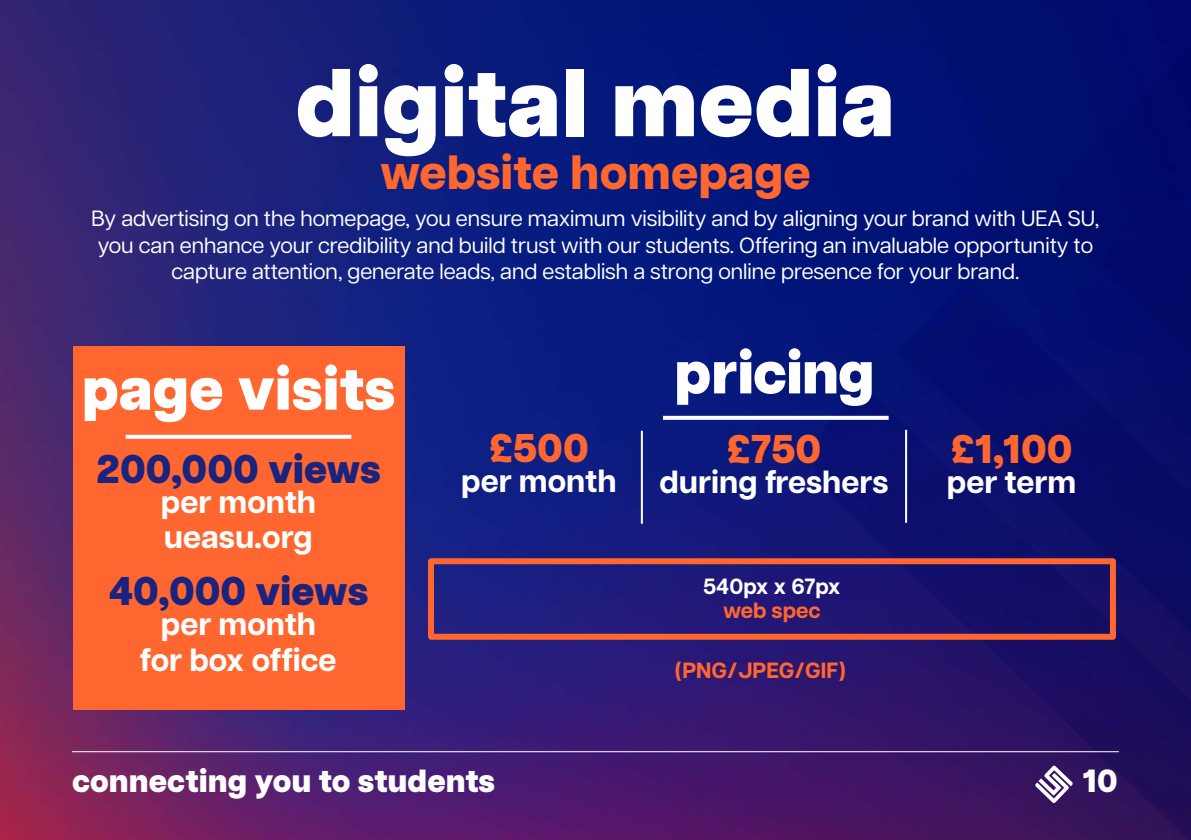
<style>
.page{position:relative;width:1191px;height:840px;background:#fff}
.page>*{position:absolute;margin:0;border:0;box-sizing:border-box;transform-origin:0 0}
.t1{font:800 96px "Articulat CF";color:#fff}
.t2{font:800 60px "Articulat CF";color:#fff}
.t3{font:800 60px "Articulat CF";letter-spacing:-.02em;color:#fff}
.t4{font:800 48px "Articulat CF";color:#ff6630}
.t5{font:800 40px "Articulat CF";color:#1a237e}
.t6{font:800 40px "Articulat CF";color:#ff6630}
.t7{font:700 32px/35.4px "Articulat CF";color:#fff;text-align:center}
.t8{font:800 32px "Articulat CF";color:#fff}
.t9{font:22px/26.4px "Articulat CF";color:#fff;text-align:center}
.t10{font:700 22px "Articulat CF";color:#ff6630}
.t11{font:700 22px "Articulat CF";color:#fff}
</style>
<div class="page">
<img style="left:0;top:0;width:898px;height:839px">
<div style="left:898px;top:0;width:293px;height:132px;background:#000e6e"></div>
<svg style="left:812px;top:132px;width:379px;height:707px"></svg>
<hr style="left:72px;top:750px;width:1047px;height:1px;background:#fff">
<div style="left:73px;top:346px;width:332px;height:363px;background:#ff6630"></div>
<svg style="left:126px;top:434px;width:225px;height:4px"></svg>
<svg style="left:1035px;top:765px;width:38px;height:37px"></svg>
<div style="left:428px;top:558px;width:688px;height:81px;border:6px solid #ff6630"></div>
<hr style="left:641px;top:430px;width:2px;height:93px;background:#fff">
<hr style="left:905px;top:429px;width:2px;height:93px;background:#fff">
<svg style="left:663px;top:415px;width:225px;height:4px"></svg>
<h1 class="t1" style="left:296px;top:30px;width:601px">digital media</h1>
<h3 class="t4" style="left:380px;top:136px;width:432px">website homepage</h3>
<p class="t9" style="left:92px;top:204px;width:1009px">By advertising on the homepage, you ensure maximum visibility and by aligning your brand with UEA SU, you can enhance your credibility and build trust with our students. Offering an invaluable opportunity to capture attention, generate leads, and establish a strong online presence for your brand.</p>
<h2 class="t2" style="left:82px;top:343px;width:315px">page visits</h2>
<h3 class="t5" style="left:96px;top:438px;width:286px">200,000 views</h3>
<h3 class="t7" style="left:161px;top:483px;width:157px">per month</h3>
<h3 class="t7" style="left:164px;top:518px;width:150px">ueasu.org</h3>
<h3 class="t5" style="left:109px;top:561px;width:261px">40,000 views</h3>
<h3 class="t7" style="left:140px;top:605px;width:198px">per month for box office</h3>
<h3 class="t6" style="left:489px;top:417px;width:101px">£500</h3>
<h3 class="t7" style="left:461px;top:462px;width:157px">per month</h3>
<h2 class="t3" style="left:674px;top:327px;width:202px">pricing</h2>
<h3 class="t6" style="left:727px;top:418px;width:96px">£750</h3>
<h3 class="t7" style="left:659px;top:463px;width:230px">during freshers</h3>
<p class="t11" style="left:703px;top:569px;width:139px">540px x 67px</p>
<p class="t10" style="left:723px;top:593px;width:99px">web spec</p>
<p class="t10" style="left:675px;top:653px;width:172px">(PNG/JPEG/GIF)</p>
<h3 class="t6" style="left:950px;top:418px;width:123px">£1,100</h3>
<h3 class="t7" style="left:946px;top:463px;width:131px">per term</h3>
<h3 class="t8" style="left:72px;top:756px;width:424px">connecting you to students</h3>
<h3 class="t8" style="left:1082px;top:756px;width:37px">10</h3>
</div>
